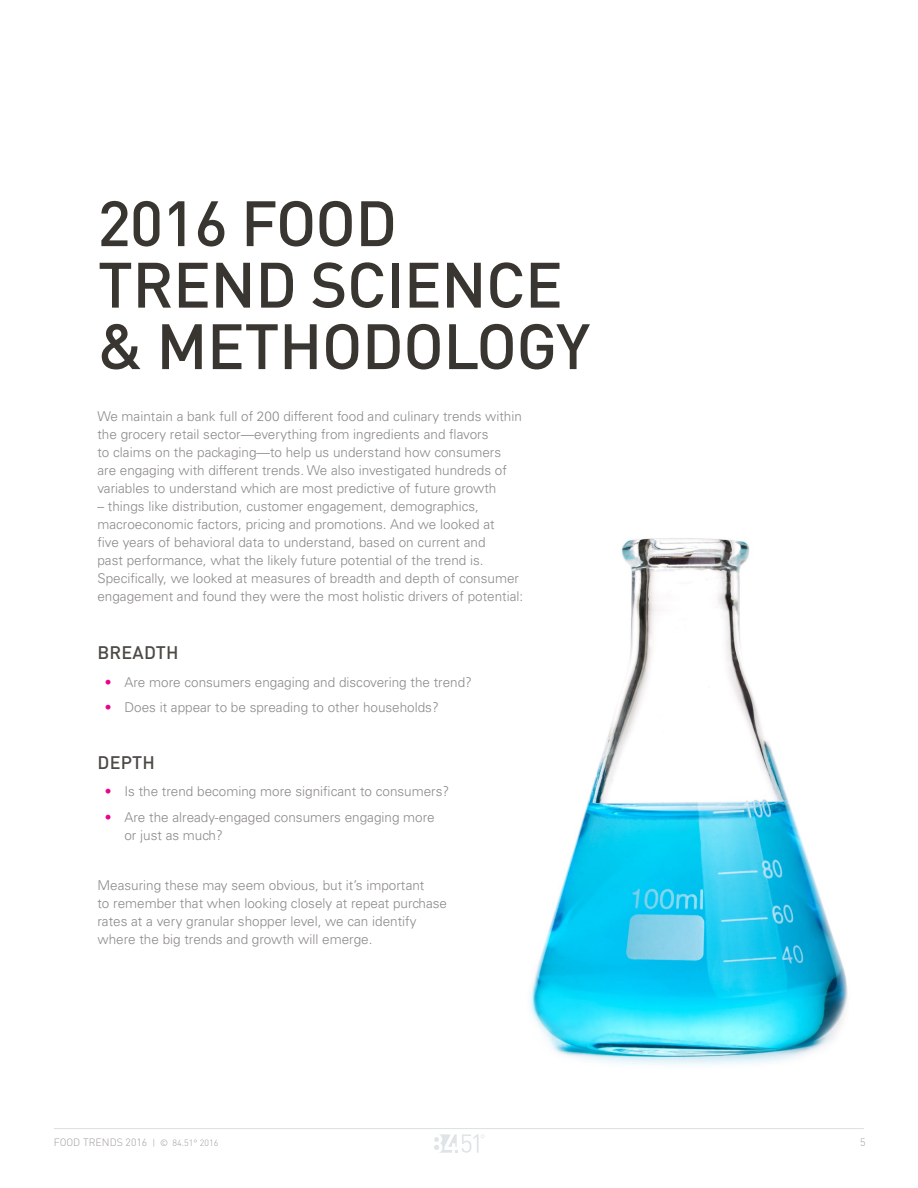
<style>
.page{position:relative;width:918px;height:1188px;background:#fff}
.page>*{position:absolute;margin:0;border:0;box-sizing:border-box;transform-origin:0 0}
.t1{font:500 63px/61.5px "DINOT";letter-spacing:-.01em;color:#393631}
.t2{font:500 18px "DINOT";letter-spacing:.01em;color:#4d4945}
.t3{font:300 13.5px/18px "Univers";color:#8d8a89}
.t4{font:300 10.5px "DINOT";color:#a09c9b}
.s1{color:#ec008c}
.s2{font-size:9px}
</style>
<div class="page">
<hr style="left:54px;top:1128px;width:810px;height:1px;background:#dde3e5">
<svg style="left:434px;top:1134px;width:50px;height:19px"></svg>
<img style="left:529px;top:538px;width:319px;height:527px">
<h1 class="t1" style="left:97px;top:191px;width:494px">2016 FOOD<br>TREND SCIENCE &amp; METHODOLOGY</h1>
<p class="t3" style="left:97px;top:407px;width:426px">We maintain a bank full of 200 different food and culinary trends within the grocery retail sector—everything from ingredients and flavors<br>to claims on the packaging—to help us understand how consumers are engaging with different trends. We also investigated hundreds of variables to understand which are most predictive of future growth</p>
<p class="t3" style="left:97px;top:497px;width:427px">– things like distribution, customer engagement, demographics, macroeconomic factors, pricing and promotions. And we looked at<br>five years of behavioral data to understand, based on current and<br>past performance, what the likely future potential of the trend is.<br>Specifically, we looked at measures of breadth and depth of consumer engagement and found they were the most holistic drivers of potential:</p>
<h2 class="t2" style="left:98px;top:641px;width:83px">BREADTH</h2>
<p class="t3" style="left:105px;top:674px;width:369px"><span class="s1">•</span> Are more consumers engaging and discovering the trend?</p>
<p class="t3" style="left:105px;top:698px;width:335px"><span class="s1">•</span> Does it appear to be spreading to other households?</p>
<h2 class="t2" style="left:98px;top:751px;width:59px">DEPTH</h2>
<p class="t3" style="left:105px;top:783px;width:346px"><span class="s1">•</span> Is the trend becoming more significant to consumers?</p>
<p class="t3" style="left:124px;top:808px;width:312px;text-indent:-19px"><span class="s1">•</span> Are the already-engaged consumers engaging more or just as much?</p>
<p class="t3" style="left:97px;top:876px;width:351px">Measuring these may seem obvious, but it’s important<br>to remember that when looking closely at repeat purchase rates at a very granular shopper level, we can identify where the big trends and growth will emerge.</p>
<p class="t4" style="left:54px;top:1135px;width:166px">FOOD TRENDS 2016 <span class="s2">| © 84.51° 2016</span></p>
<p class="t4" style="left:860px;top:1135px;width:7px">5</p>
</div>
